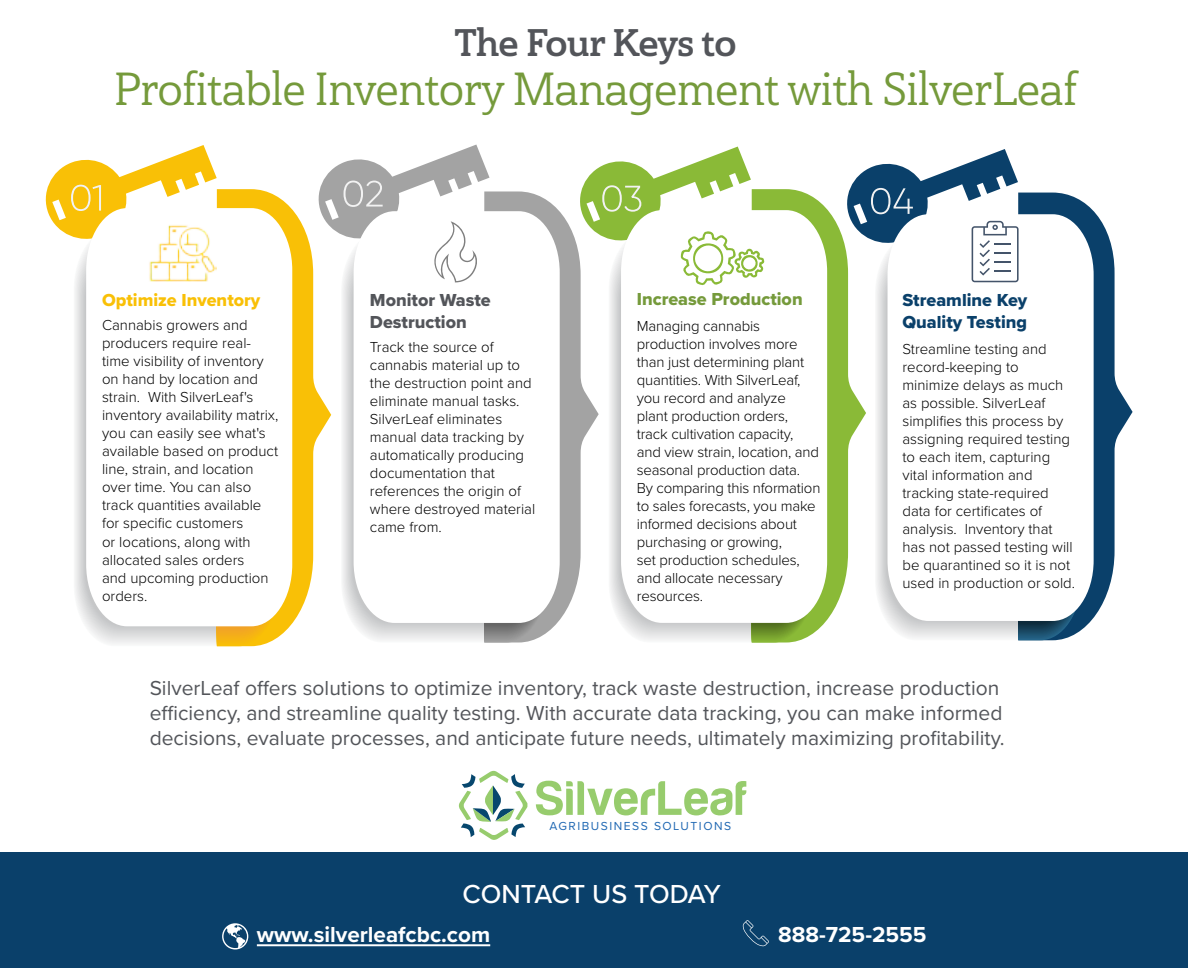
<style>
.page{position:relative;width:1188px;height:968px;background:#fff}
.page>*{position:absolute;margin:0;border:0;box-sizing:border-box;transform-origin:0 0}
.t1{font:46.35px "Haboro Slab Nor Reg";letter-spacing:-.03em;color:#759a3b}
.t2{font:38.4px "Haboro Slab Nor Bol";letter-spacing:-.035em;color:#53555a}
.t3{font:500 27px "Proxima Nova";color:#fff}
.t4{font:700 22.5px "Proxima Nova";color:#fff}
.t5{font:21px/25.2px "Proxima Nova";color:#53555a}
.t6{font:18px/21.6px "Proxima Nova Extrabld";color:#0a406a}
.t7{font:18px/21.6px "Proxima Nova Extrabld";color:#53555a}
.t8{font:18px "Proxima Nova Extrabld";color:#759a3b}
.t9{font:18px "Proxima Nova Extrabld";color:#f9c006}
.t10{font:300 15px/18px "Proxima Nova";color:#000}
.t11{font:12px "Proxima Nova";letter-spacing:.125em;color:#2068b3}
</style>
<div class="page">
<svg style="left:280px;top:198px;width:33px;height:438px;background:#f9ca2e"></svg>
<svg style="left:815px;top:198px;width:27px;height:434px;background:#99c250"></svg>
<svg style="left:547px;top:200px;width:28px;height:433px;background:#afafaf"></svg>
<svg style="left:1081px;top:200px;width:52px;height:430px"></svg>
<svg style="left:280px;top:208px;width:12px;height:418px"></svg>
<svg style="left:815px;top:210px;width:12px;height:413px"></svg>
<svg style="left:547px;top:211px;width:13px;height:412px"></svg>
<svg style="left:1081px;top:214px;width:13px;height:407px"></svg>
<svg style="left:45px;top:145px;width:235px;height:501px"></svg>
<svg style="left:575px;top:146px;width:240px;height:496px"></svg>
<img style="left:144px;top:217px;width:72px;height:72px">
<svg style="left:313px;top:144px;width:234px;height:498px"></svg>
<svg style="left:842px;top:149px;width:239px;height:491px"></svg>
<div style="left:0;top:853px;width:1188px;height:115px;background:#0a406a"></div>
<hr style="left:257px;top:944px;width:233px;height:2px;background:#fff">
<svg style="left:536px;top:780px;width:210px;height:35px"></svg>
<svg style="left:459px;top:770px;width:68px;height:69px"></svg>
<svg style="left:222px;top:923px;width:26px;height:26px"></svg>
<svg style="left:743px;top:920px;width:26px;height:26px"></svg>
<h2 class="t2" style="left:454px;top:18px;width:284px">The Four Keys to</h2>
<h1 class="t1" style="left:113px;top:59px;width:966px">Profitable Inventory Management with SilverLeaf</h1>
<p class="t9" style="left:102px;top:287px;width:160px">Optimize Inventory</p>
<p class="t10" style="left:102px;top:315px;width:147px">Cannabis growers and</p>
<p class="t10" style="left:102px;top:351px;width:163px">time visibility of inventory</p>
<p class="t10" style="left:102px;top:333px;width:151px">producers require real-</p>
<p class="t10" style="left:148px;top:369px;width:112px;text-indent:-46px">on hand by location and<br>With SilverLeaf s'</p>
<p class="t10" style="left:102px;top:387px;width:178px">strain.<br>inventory availability matrix, you can easily see what s' available based on product line, strain, and location over time. You can also track quantities available for specific customers<br>or locations, along with allocated sales orders<br>and upcoming production orders.</p>
<p class="t7" style="left:370px;top:289px;width:122px">Monitor Waste<br>Destruction</p>
<p class="t10" style="left:370px;top:337px;width:167px">Track the source of cannabis material up to the destruction point and eliminate manual tasks.<br>SilverLeaf eliminates manual data tracking by automatically producing documentation that references the origin of where destroyed material came from.</p>
<p class="t8" style="left:637px;top:286px;width:167px">Increase Production</p>
<p class="t10" style="left:637px;top:316px;width:185px">Managing cannabis production involves more than just determining plant quantities. With SilverLeaf, you record and analyze plant production orders, track cultivation capacity, and view strain, location, and seasonal production data.<br>By comparing this nformation to sales forecasts, you make informed decisions about purchasing or growing,<br>set production schedules, and allocate necessary resources.</p>
<p class="t6" style="left:902px;top:289px;width:126px">Streamline Key<br>Quality Testing</p>
<p class="t10" style="left:902px;top:339px;width:146px">Streamline testing and</p>
<p class="t10" style="left:902px;top:357px;width:118px">record-keeping to</p>
<p class="t10" style="left:902px;top:375px;width:162px">minimize delays as much</p>
<p class="t10" style="left:902px;top:393px;width:145px">as possible. SilverLeaf</p>
<p class="t10" style="left:902px;top:411px;width:162px">simplifies this process by</p>
<p class="t10" style="left:902px;top:429px;width:169px">assigning required testing</p>
<p class="t10" style="left:902px;top:447px;width:149px">to each item, capturing</p>
<p class="t10" style="left:902px;top:465px;width:132px">vital information and</p>
<p class="t10" style="left:902px;top:483px;width:148px">tracking state-required</p>
<p class="t10" style="left:902px;top:501px;width:141px">data for certificates of</p>
<p class="t10" style="left:965px;top:519px;width:89px">Inventory that</p>
<p class="t10" style="left:902px;top:519px;width:174px">analysis.<br>has not passed testing will be quarantined so isit not used in production or sold.</p>
<p class="t5" style="left:150px;top:674px;width:856px">SilverLeaf offers solutions to optimize inventory, track waste destruction, increase production efficiency, and streamline quality testing. With accurate data tracking, you can make informed decisions, evaluate processes, and anticipate future needs, ultimately maximizing profitability.</p>
<p class="t11" style="left:550px;top:817px;width:100px">AGRIBUSINESS</p>
<p class="t11" style="left:654px;top:817px;width:79px">SOLUTIONS</p>
<h3 class="t3" style="left:462px;top:874px;width:260px">CONTACT US TODAY</h3>
<h3 class="t4" style="left:257px;top:917px;width:235px">www.silverleafcbc.com</h3>
<h3 class="t4" style="left:778px;top:917px;width:150px">888-725-2555</h3>
</div>
